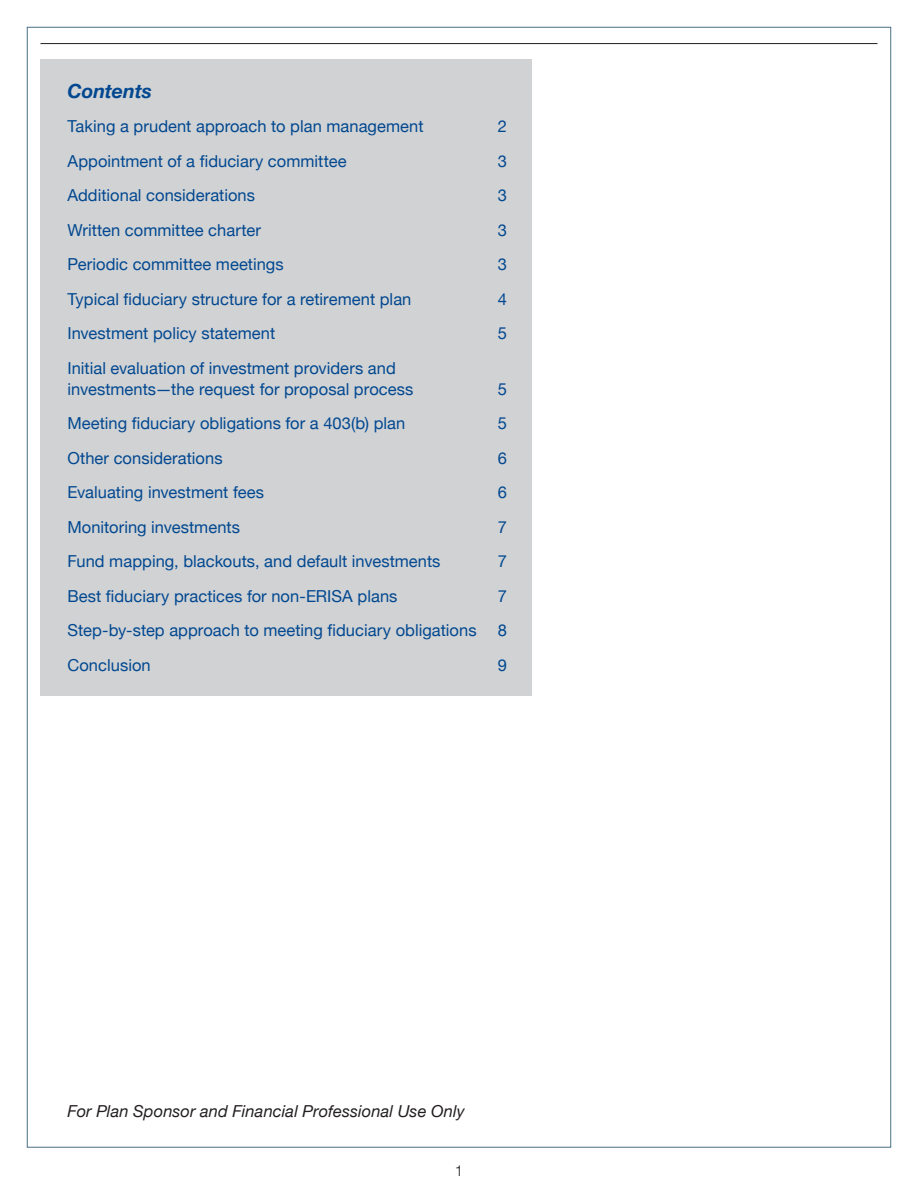
<style>
.page{position:relative;width:918px;height:1188px;background:#fff}
.page>*{position:absolute;margin:0;border:0;box-sizing:border-box;transform-origin:0 0}
.Body_Copy{font:italic 700 19.5px "Helvetica Neue";letter-spacing:-.005em;color:#014890}
.Body_Copy-2{font:16.5px/21px "Helvetica Neue";color:#014890}
.Body_Copy-3{font:italic 16.5px "Helvetica Neue";letter-spacing:.005em;color:#231f20}
.Body_Copy-4{font:300 15px "Helvetica Neue";color:#231f20}
</style>
<div class="page">
<div style="left:27px;top:27px;width:864px;height:1121px;background:#fff;border:1px solid #4a7086"></div>
<div style="left:40px;top:59px;width:492px;height:637px;background:#d1d2d4"></div>
<hr style="left:40px;top:43px;width:838px;height:1px;background:#231f20">
<p class="Body_Copy" style="left:68px;top:79px;width:86px">Contents</p>
<p class="Body_Copy-2" style="left:68px;top:116px;width:358px">Taking a prudent approach to plan management</p>
<p class="Body_Copy-2" style="left:498px;top:116px;width:11px">2</p>
<p class="Body_Copy-2" style="left:68px;top:150px;width:281px">Appointment of a fiduciary committee</p>
<p class="Body_Copy-2" style="left:498px;top:150px;width:11px">3</p>
<p class="Body_Copy-2" style="left:68px;top:185px;width:189px">Additional considerations</p>
<p class="Body_Copy-2" style="left:498px;top:185px;width:11px">3</p>
<p class="Body_Copy-2" style="left:68px;top:219px;width:195px">Written committee charter</p>
<p class="Body_Copy-2" style="left:498px;top:219px;width:11px">3</p>
<p class="Body_Copy-2" style="left:68px;top:254px;width:218px">Periodic committee meetings</p>
<p class="Body_Copy-2" style="left:498px;top:254px;width:11px">3</p>
<p class="Body_Copy-2" style="left:68px;top:288px;width:345px">Typical fiduciary structure for a retirement plan</p>
<p class="Body_Copy-2" style="left:498px;top:288px;width:11px">4</p>
<p class="Body_Copy-2" style="left:68px;top:323px;width:209px">Investment policy statement</p>
<p class="Body_Copy-2" style="left:498px;top:323px;width:11px">5</p>
<p class="Body_Copy-2" style="left:68px;top:357px;width:348px">Initial evaluation of investment providers and investments—the request for proposal process</p>
<p class="Body_Copy-2" style="left:498px;top:378px;width:11px">5</p>
<p class="Body_Copy-2" style="left:68px;top:413px;width:339px">Meeting fiduciary obligations for a 403(b) plan</p>
<p class="Body_Copy-2" style="left:498px;top:413px;width:11px">5</p>
<p class="Body_Copy-2" style="left:68px;top:447px;width:157px">Other considerations</p>
<p class="Body_Copy-2" style="left:498px;top:447px;width:11px">6</p>
<p class="Body_Copy-2" style="left:68px;top:482px;width:198px">Evaluating investment fees</p>
<p class="Body_Copy-2" style="left:498px;top:482px;width:11px">6</p>
<p class="Body_Copy-2" style="left:68px;top:516px;width:174px">Monitoring investments</p>
<p class="Body_Copy-2" style="left:498px;top:516px;width:11px">7</p>
<p class="Body_Copy-2" style="left:68px;top:551px;width:375px">Fund mapping, blackouts, and default investments</p>
<p class="Body_Copy-2" style="left:498px;top:551px;width:11px">7</p>
<p class="Body_Copy-2" style="left:68px;top:585px;width:332px">Best fiduciary practices for non-ERISA plans</p>
<p class="Body_Copy-2" style="left:498px;top:585px;width:11px">7</p>
<p class="Body_Copy-2" style="left:68px;top:620px;width:411px">Step-by-step approach to meeting fiduciary obligations</p>
<p class="Body_Copy-2" style="left:498px;top:620px;width:11px">8</p>
<p class="Body_Copy-2" style="left:68px;top:654px;width:85px">Conclusion</p>
<p class="Body_Copy-2" style="left:498px;top:654px;width:11px">9</p>
<p class="Body_Copy-3" style="left:68px;top:1102px;width:399px">For Plan Sponsor and Financial Professional Use Only</p>
<p class="Body_Copy-4" style="left:455px;top:1161px;width:10px">1</p>
</div>
